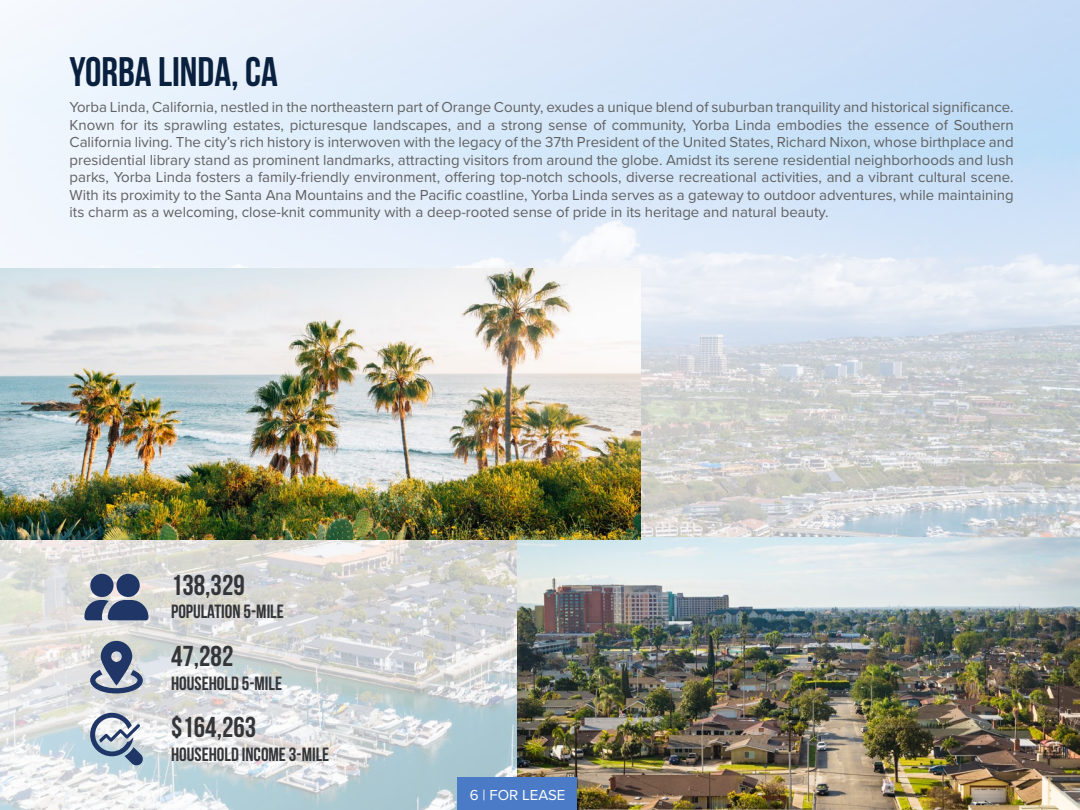
<style>
.page{position:relative;width:1080px;height:810px;background:#fff}
.page>*{position:absolute;margin:0;border:0;box-sizing:border-box;transform-origin:0 0}
.t1{font:700 41.25px "Bebas Neue";color:#09203e}
.t2{font:700 28.75px "Bebas Neue";color:#343538}
.t3{font:700 19.12px "Bebas Neue";color:#343538}
.t4{font:15px/17.5px "Proxima Nova";color:#616161;text-align:justify}
.t5{font:15px "Proxima Nova";color:#fff}
</style>
<div class="page">
<img style="left:0;top:0;width:1080px;height:810px">
<img style="left:517px;top:538px;width:563px;height:272px">
<img style="left:0;top:268px;width:641px;height:272px">
<svg style="left:84px;top:574px;width:64px;height:46px;background:#677491"></svg>
<svg style="left:90px;top:641px;width:53px;height:52px;background:#848fa5"></svg>
<svg style="left:90px;top:713px;width:53px;height:52px"></svg>
<div style="left:458px;top:777px;width:119px;height:33px;background:#4b7bc7"></div>
<h1 class="t1" style="left:70px;top:49px;width:210px">YORBA LINDA, CA</h1>
<p class="t4" style="left:70px;top:98px;width:946px">Yorba Linda, California, nestled in the northeastern part of Orange County, exudes a unique blend of suburban tranquility and historical significance.<br>Known for its sprawling estates, picturesque landscapes, and a strong sense of community, Yorba Linda embodies the essence of Southern California living. The city’s rich history is interwoven with the legacy of the 37th President of the United States, Richard Nixon, whose birthplace and presidential library stand as prominent landmarks, attracting visitors from around the globe. Amidst its serene residential neighborhoods and lush parks, Yorba Linda fosters a family-friendly environment, offering top-notch schools, diverse recreational activities, and a vibrant cultural scene.<br>With its proximity to the Santa Ana Mountains and the Pacific coastline, Yorba Linda serves as a gateway to outdoor adventures, while maintaining its charm as a welcoming, close-knit community with a deep-rooted sense of pride in its heritage and natural beauty.</p>
<h2 class="t2" style="left:171px;top:570px;width:75px">138,329</h2>
<p class="t3" style="left:171px;top:601px;width:114px">POPULATION 5-MILE</p>
<h2 class="t2" style="left:171px;top:640px;width:64px">47,282</h2>
<p class="t3" style="left:171px;top:672px;width:112px">HOUSEHOLD 5-MILE</p>
<h2 class="t2" style="left:171px;top:711px;width:87px">$164,263</h2>
<p class="t3" style="left:171px;top:744px;width:160px">HOUSEHOLD INCOME 3-MILE</p>
<p class="t5" style="left:470px;top:783px;width:97px">6 | FOR LEASE</p>
</div>
